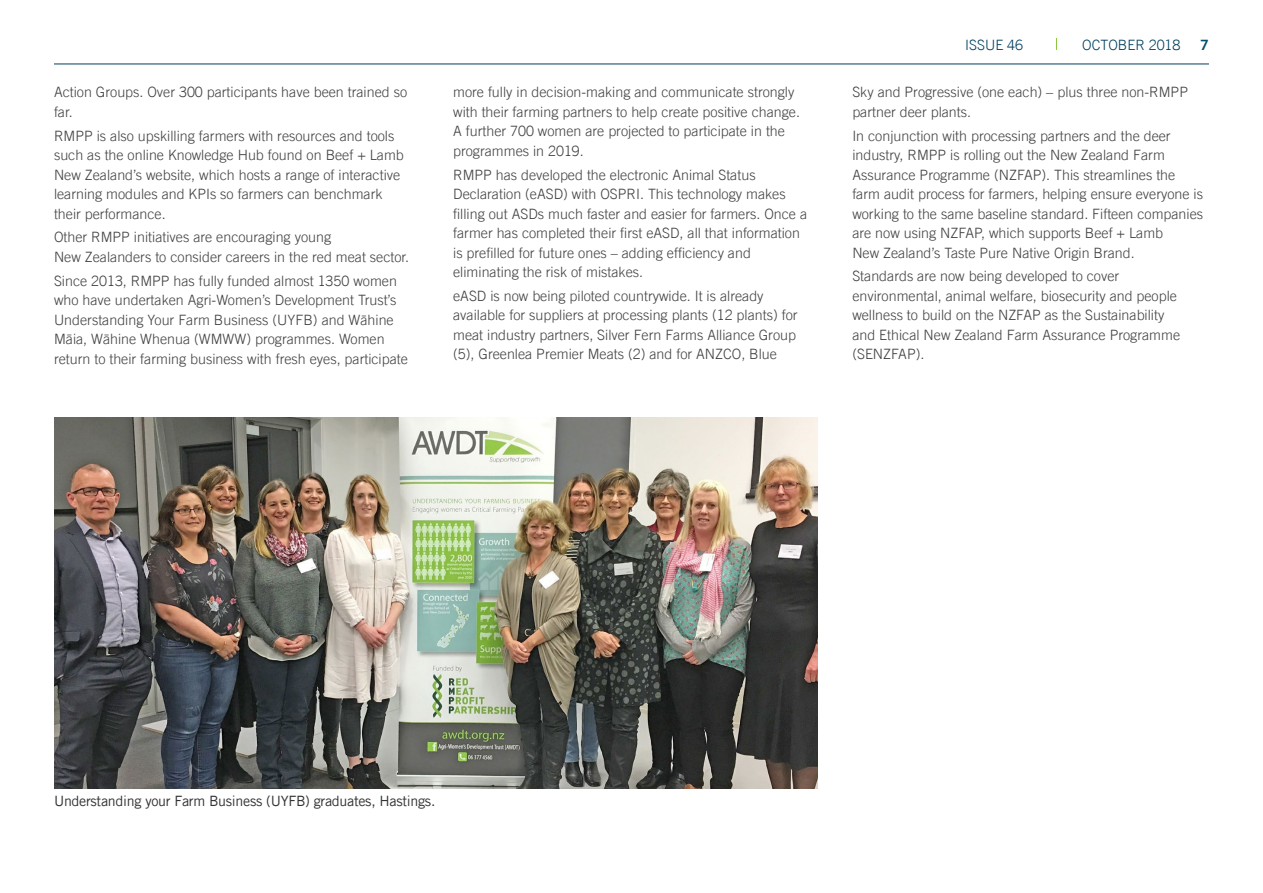
<style>
.page{position:relative;width:1263px;height:893px;background:#fff}
.page>*{position:absolute;margin:0;border:0;box-sizing:border-box;transform-origin:0 0}
.Body{font:300 14.25px/19.5px "Trade Gothic LT Std";color:#414042}
.Captions{font:14.25px "Trade Gothic LT Std";letter-spacing:-.02em;color:#333}
.t1{font:300 14.25px "Trade Gothic LT Std";color:#003f5f}
.t2{font:14.25px "Trade Gothic LT Std Bd 2";color:#004d6d}
</style>
<div class="page">
<hr style="left:54px;top:64px;width:1155px;height:1px;background:#003f5f">
<img style="left:54px;top:417px;width:764px;height:371px">
<p class="Body" style="left:54px;top:82px;width:355px">Action Groups. Over 300 participants have been trained so far.</p>
<p class="Body" style="left:54px;top:126px;width:351px">RMPP is also upskilling farmers with resources and tools such as the online Knowledge Hub found on Beef + Lamb New Zealand’s website, which hosts a range of interactive learning modules and KPIs so farmers can benchmark their performance.</p>
<p class="Body" style="left:54px;top:227px;width:357px">Other RMPP initiatives are encouraging young<br>New Zealanders to consider careers in the red meat sector.</p>
<p class="Body" style="left:54px;top:271px;width:355px">Since 2013, RMPP has fully funded almost 1350 women who have undertaken Agri-Women’s Development Trust’s Understanding Your Farm Business (UYFB) and Wāhine Māia, Wāhine Whenua (WMWW) programmes. Women return to their farming business with fresh eyes, participate</p>
<p class="Body" style="left:453px;top:82px;width:348px">more fully in decision-making and communicate strongly with their farming partners to help create positive change.<br>A further 700 women are projected to participate in the programmes in 2019.</p>
<p class="Body" style="left:453px;top:165px;width:355px">RMPP has developed the electronic Animal Status Declaration (eASD) with OSPRI. This technology makes filling out ASDs much faster and easier for farmers. Once a farmer has completed their first eASD, all that information is prefilled for future ones – adding efficiency and eliminating the risk of mistakes.</p>
<p class="Body" style="left:453px;top:286px;width:346px">eASD is now being piloted countrywide. It is already available for suppliers at processing plants (12 plants) for meat industry partners, Silver Fern Farms Alliance Group (5), Greenlea Premier Meats (2) and for ANZCO, Blue</p>
<p class="t1" style="left:965px;top:36px;width:59px">ISSUE 46</p>
<p class="t1" style="left:1082px;top:36px;width:100px">OCTOBER 2018</p>
<p class="t2" style="left:1200px;top:36px;width:10px">7</p>
<p class="Body" style="left:852px;top:82px;width:337px">Sky and Progressive (one each) – plus three non-RMPP partner deer plants.</p>
<p class="Body" style="left:852px;top:126px;width:352px">In conjunction with processing partners and the deer industry, RMPP is rolling out the New Zealand Farm Assurance Programme (NZFAP). This streamlines the farm audit process for farmers, helping ensure everyone is working to the same baseline standard. Fifteen companies are now using NZFAP, which supports Beef + Lamb<br>New Zealand’s Taste Pure Native Origin Brand.</p>
<p class="Body" style="left:852px;top:266px;width:329px">Standards are now being developed to cover environmental, animal welfare, biosecurity and people wellness to build on the NZFAP as the Sustainability and Ethical New Zealand Farm Assurance Programme (SENZFAP).</p>
<p class="Captions" style="left:54px;top:792px;width:383px">Understanding your Farm Business (UYFB) graduates, Hastings.</p>
</div>
